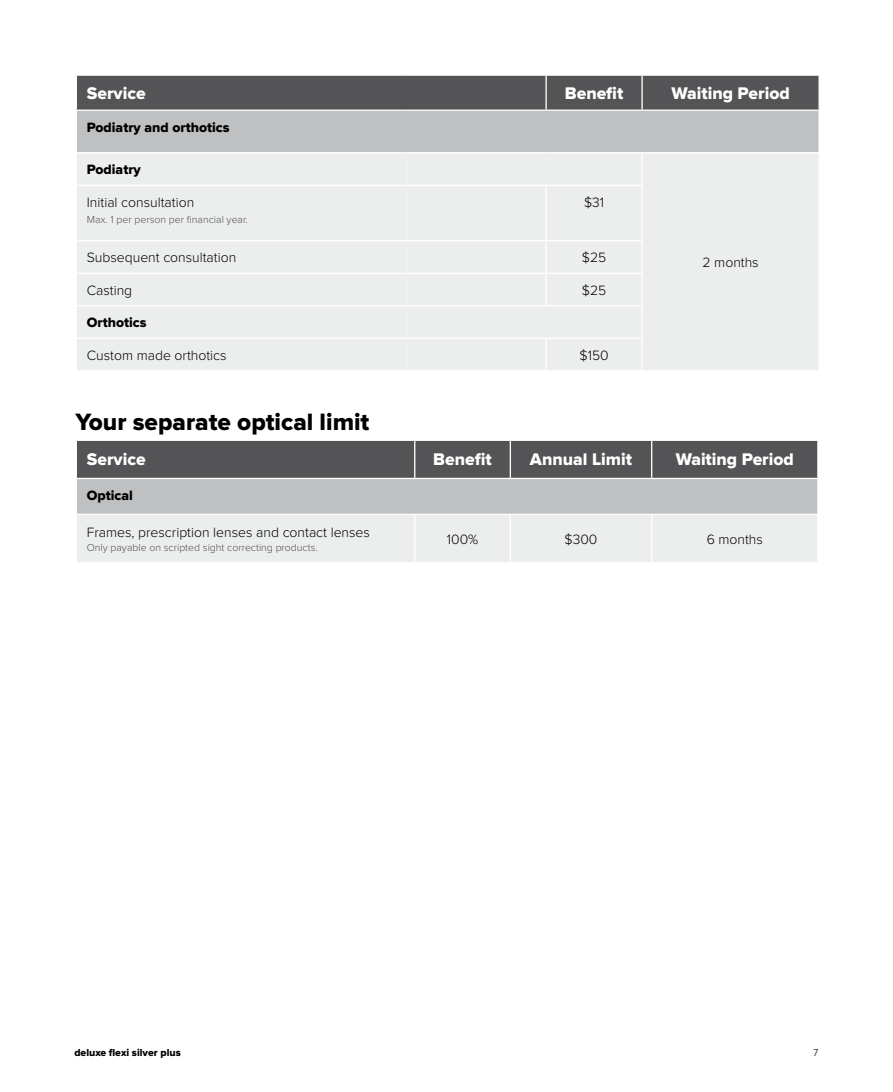
<style>
.page{position:relative;width:893px;height:1092px;background:#fff}
.page>*{position:absolute;margin:0;border:0;box-sizing:border-box;transform-origin:0 0}
.t1{font:24.5px "Proxima Nova Extrabld";color:#000}
.t2{font:17.5px "Proxima Nova Extrabld";color:#fff}
.t3{font:300 14px "Proxima Nova";color:#000}
.t4{font:14px "Proxima Nova Extrabld";color:#000}
.t5{font:300 10.5px "Proxima Nova";color:#505050}
.t6{font:10.5px "Proxima Nova Extrabld";color:#000}
.t7{font:300 10.5px "Proxima Nova";color:#000}
</style>
<div class="page">
<div style="left:77px;top:76px;width:741px;height:33px;background:#545456"></div>
<div style="left:76px;top:110px;width:743px;height:43px;background:#bec0c2"></div>
<div style="left:77px;top:153px;width:330px;height:217px;background:#eceded"></div>
<div style="left:407px;top:153px;width:411px;height:217px;background:#eceded"></div>
<hr style="left:545px;top:76px;width:2px;height:33px;background:#fff">
<hr style="left:641px;top:76px;width:2px;height:33px;background:#fff">
<hr style="left:76px;top:109px;width:331px;height:2px;background:#fff">
<hr style="left:76px;top:111px;width:1px;height:41px;background:#fff">
<hr style="left:407px;top:109px;width:139px;height:2px;background:#fff">
<hr style="left:546px;top:109px;width:96px;height:2px;background:#fff">
<hr style="left:642px;top:109px;width:178px;height:2px;background:#fff">
<hr style="left:818px;top:111px;width:2px;height:41px;background:#fff">
<hr style="left:76px;top:152px;width:331px;height:1px;background:#fff">
<hr style="left:407px;top:152px;width:139px;height:1px;background:#fff">
<hr style="left:546px;top:152px;width:96px;height:1px;background:#fff">
<hr style="left:642px;top:152px;width:178px;height:1px;background:#fff">
<hr style="left:641px;top:153px;width:2px;height:31px;background:#fff">
<hr style="left:76px;top:184px;width:331px;height:2px;background:#fff">
<hr style="left:407px;top:184px;width:139px;height:2px;background:#fff">
<hr style="left:546px;top:184px;width:97px;height:2px;background:#fff">
<hr style="left:545px;top:186px;width:2px;height:54px;background:#fff">
<hr style="left:641px;top:186px;width:2px;height:54px;background:#fff">
<hr style="left:76px;top:240px;width:331px;height:1px;background:#fff">
<hr style="left:407px;top:240px;width:139px;height:1px;background:#fff">
<hr style="left:546px;top:240px;width:97px;height:1px;background:#fff">
<hr style="left:545px;top:241px;width:2px;height:31px;background:#fff">
<hr style="left:641px;top:241px;width:2px;height:31px;background:#fff">
<hr style="left:76px;top:272px;width:331px;height:2px;background:#fff">
<hr style="left:407px;top:272px;width:139px;height:2px;background:#fff">
<hr style="left:546px;top:272px;width:97px;height:2px;background:#fff">
<hr style="left:545px;top:274px;width:2px;height:31px;background:#fff">
<hr style="left:641px;top:274px;width:2px;height:31px;background:#fff">
<hr style="left:76px;top:305px;width:331px;height:1px;background:#fff">
<hr style="left:407px;top:305px;width:139px;height:1px;background:#fff">
<hr style="left:546px;top:305px;width:97px;height:1px;background:#fff">
<hr style="left:641px;top:306px;width:2px;height:31px;background:#fff">
<hr style="left:76px;top:337px;width:331px;height:2px;background:#fff">
<hr style="left:407px;top:337px;width:139px;height:2px;background:#fff">
<hr style="left:546px;top:337px;width:97px;height:2px;background:#fff">
<hr style="left:545px;top:339px;width:2px;height:31px;background:#fff">
<hr style="left:641px;top:339px;width:2px;height:31px;background:#fff">
<div style="left:77px;top:441px;width:740px;height:37px;background:#545456"></div>
<div style="left:76px;top:478px;width:742px;height:36px;background:#bec0c2"></div>
<div style="left:76px;top:514px;width:339px;height:48px;background:#eceded"></div>
<div style="left:415px;top:515px;width:402px;height:47px;background:#eceded"></div>
<hr style="left:414px;top:441px;width:1px;height:37px;background:#fff">
<hr style="left:510px;top:441px;width:1px;height:37px;background:#fff">
<hr style="left:651px;top:441px;width:1px;height:37px;background:#fff">
<hr style="left:76px;top:478px;width:339px;height:1px;background:#fff">
<hr style="left:76px;top:479px;width:1px;height:34px;background:#fff">
<hr style="left:415px;top:478px;width:95px;height:1px;background:#fff">
<hr style="left:510px;top:478px;width:142px;height:1px;background:#fff">
<hr style="left:652px;top:478px;width:167px;height:1px;background:#fff">
<hr style="left:817px;top:479px;width:2px;height:34px;background:#fff">
<hr style="left:76px;top:513px;width:339px;height:2px;background:#fff">
<hr style="left:76px;top:515px;width:1px;height:47px;background:#fff">
<hr style="left:415px;top:513px;width:95px;height:2px;background:#fff">
<hr style="left:414px;top:515px;width:1px;height:47px;background:#fff">
<hr style="left:510px;top:513px;width:142px;height:2px;background:#fff">
<hr style="left:510px;top:515px;width:1px;height:47px;background:#fff">
<hr style="left:652px;top:513px;width:167px;height:2px;background:#fff">
<hr style="left:651px;top:515px;width:1px;height:47px;background:#fff">
<p class="t2" style="left:87px;top:86px;width:60px">Service</p>
<p class="t2" style="left:565px;top:86px;width:60px">Benefit</p>
<p class="t2" style="left:671px;top:86px;width:120px">Waiting Period</p>
<p class="t4" style="left:87px;top:121px;width:144px">Podiatry and orthotics</p>
<p class="t4" style="left:87px;top:163px;width:56px">Podiatry</p>
<p class="t3" style="left:87px;top:196px;width:109px">Initial consultation</p>
<p class="t5" style="left:87px;top:214px;width:163px">Max. 1 per person per financial year.</p>
<p class="t3" style="left:584px;top:196px;width:22px">$31</p>
<p class="t3" style="left:87px;top:251px;width:151px">Subsequent consultation</p>
<p class="t3" style="left:582px;top:251px;width:26px">$25</p>
<p class="t3" style="left:87px;top:284px;width:47px">Casting</p>
<p class="t3" style="left:582px;top:284px;width:26px">$25</p>
<p class="t4" style="left:87px;top:316px;width:61px">Orthotics</p>
<p class="t3" style="left:87px;top:349px;width:141px">Custom made orthotics</p>
<p class="t3" style="left:579px;top:349px;width:31px">$150</p>
<h1 class="t1" style="left:76px;top:411px;width:295px">Your separate optical limit</h1>
<p class="t3" style="left:702px;top:256px;width:58px">2 months</p>
<p class="t2" style="left:87px;top:451px;width:60px">Service</p>
<p class="t2" style="left:433px;top:451px;width:60px">Benefit</p>
<p class="t2" style="left:530px;top:451px;width:104px">Annual Limit</p>
<p class="t2" style="left:676px;top:451px;width:120px">Waiting Period</p>
<p class="t4" style="left:87px;top:489px;width:48px">Optical</p>
<p class="t3" style="left:87px;top:526px;width:285px">Frames, prescription lenses and contact lenses</p>
<p class="t5" style="left:87px;top:542px;width:232px">Only payable on scripted sight correcting products.</p>
<p class="t3" style="left:447px;top:533px;width:33px">100%</p>
<p class="t3" style="left:565px;top:533px;width:34px">$300</p>
<p class="t3" style="left:707px;top:533px;width:58px">6 months</p>
<p class="t6" style="left:74px;top:1047px;width:108px">deluxe flexi silver plus</p>
<p class="t7" style="left:813px;top:1047px;width:7px">7</p>
</div>
